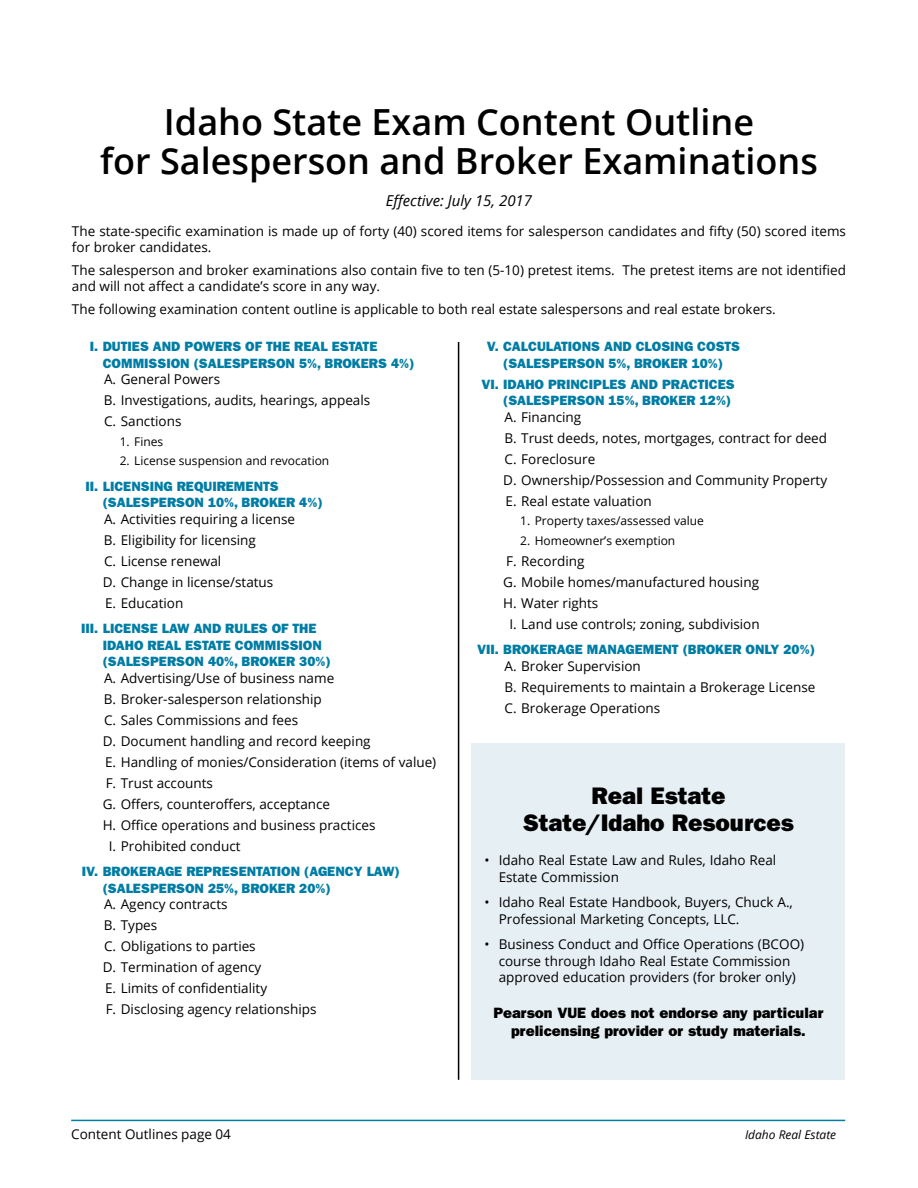
<style>
.page{position:relative;width:918px;height:1188px;background:#fff}
.page>*{position:absolute;margin:0;border:0;box-sizing:border-box;transform-origin:0 0}
.Outline_Head{font:600 36px/39px "Open Sans";color:#000;text-align:center}
.Bibliography{font:24px/27px "ITC Franklin Gothic Std Hvy";color:#000;text-align:center}
.BibliographyText{font:15px/18px "ITC Franklin Gothic Std Hvy";color:#000;text-align:center}
.Outline_Effective_Da{font:italic 15px "Open Sans";color:#000}
.Content_Outlines_Par{font:13.5px/16.5px "Open Sans";color:#000}
.t1{font:13.5px/16.5px "ITC Franklin Gothic Std Hvy";color:#007da5}
.table_footnote{font:13.5px "Open Sans";color:#000}
.t2{font:12px "Open Sans";color:#000}
.table_footnote-2{font:italic 12px "Open Sans";color:#000}
</style>
<div class="page">
<hr style="left:458px;top:342px;width:1px;height:738px;background:#000">
<hr style="left:71px;top:1120px;width:774px;height:1px;background:#007da5">
<div style="left:472px;top:743px;width:373px;height:337px;background:#e6eff3"></div>
<p class="Outline_Head" style="left:100px;top:102px;width:719px">Idaho State Exam Content Outline<br>for Salesperson and Broker Examinations</p>
<p class="Outline_Effective_Da" style="left:386px;top:190px;width:148px">Effective: July 15, 2017</p>
<p class="Content_Outlines_Par" style="left:72px;top:222px;width:776px">The state-specific examination is made up of forty (40) scored items for salesperson candidates and fifty (50) scored items for broker candidates.</p>
<p class="Content_Outlines_Par" style="left:72px;top:261px;width:776px">The salesperson and broker examinations also contain five to ten (5-10) pretest items. The pretest items are not identified and will not affect a candidate’s score in any way.</p>
<p class="Content_Outlines_Par" style="left:72px;top:300px;width:705px">The following examination content outline is applicable to both real estate salespersons and real estate brokers.</p>
<p class="t1" style="left:103px;top:338px;width:313px;text-indent:-13px">I. DUTIES AND POWERS OF THE REAL ESTATE<br>COMMISSION (SALESPERSON 5%, BROKERS 4%)</p>
<p class="Content_Outlines_Par" style="left:104px;top:371px;width:118px">A. General Powers</p>
<p class="Content_Outlines_Par" style="left:104px;top:392px;width:268px">B. Investigations, audits, hearings, appeals</p>
<p class="Content_Outlines_Par" style="left:104px;top:413px;width:79px">C. Sanctions</p>
<p class="t2" style="left:120px;top:433px;width:45px">1. Fines</p>
<p class="t2" style="left:120px;top:453px;width:211px">2. License suspension and revocation</p>
<p class="t1" style="left:103px;top:478px;width:221px;text-indent:-17px">II. LICENSING REQUIREMENTS (SALESPERSON 10%, BROKER 4%)</p>
<p class="Content_Outlines_Par" style="left:104px;top:510px;width:193px">A. Activities requiring a license</p>
<p class="Content_Outlines_Par" style="left:104px;top:531px;width:154px">B. Eligibility for licensing</p>
<p class="Content_Outlines_Par" style="left:104px;top:552px;width:119px">C. License renewal</p>
<p class="Content_Outlines_Par" style="left:103px;top:573px;width:172px">D. Change in license/status</p>
<p class="Content_Outlines_Par" style="left:105px;top:594px;width:80px">E. Education</p>
<p class="t1" style="left:103px;top:620px;width:229px;text-indent:-22px">III. LICENSE LAW AND RULES OF THE<br>IDAHO REAL ESTATE COMMISSION (SALESPERSON 40%, BROKER 30%)</p>
<p class="Content_Outlines_Par" style="left:104px;top:669px;width:232px">A. Advertising/Use of business name</p>
<p class="Content_Outlines_Par" style="left:104px;top:690px;width:219px">B. Broker-salesperson relationship</p>
<p class="Content_Outlines_Par" style="left:104px;top:711px;width:196px">C. Sales Commissions and fees</p>
<p class="Content_Outlines_Par" style="left:103px;top:732px;width:269px">D. Document handling and record keeping</p>
<p class="Content_Outlines_Par" style="left:105px;top:753px;width:333px">E. Handling of monies/Consideration (items of value)</p>
<p class="Content_Outlines_Par" style="left:106px;top:774px;width:109px">F. Trust accounts</p>
<p class="Content_Outlines_Par" style="left:103px;top:795px;width:229px">G. Offers, counteroffers, acceptance</p>
<p class="Content_Outlines_Par" style="left:103px;top:816px;width:274px">H. Office operations and business practices</p>
<p class="Content_Outlines_Par" style="left:109px;top:837px;width:133px">I. Prohibited conduct</p>
<p class="t1" style="left:103px;top:863px;width:298px;text-indent:-21px">IV. BROKERAGE REPRESENTATION (AGENCY LAW) (SALESPERSON 25%, BROKER 20%)</p>
<p class="Content_Outlines_Par" style="left:104px;top:896px;width:125px">A. Agency contracts</p>
<p class="Content_Outlines_Par" style="left:104px;top:917px;width:55px">B. Types</p>
<p class="Content_Outlines_Par" style="left:104px;top:938px;width:153px">C. Obligations to parties</p>
<p class="Content_Outlines_Par" style="left:103px;top:959px;width:160px">D. Termination of agency</p>
<p class="Content_Outlines_Par" style="left:105px;top:980px;width:164px">E. Limits of confidentiality</p>
<p class="Content_Outlines_Par" style="left:106px;top:1001px;width:212px">F. Disclosing agency relationships</p>
<p class="t1" style="left:487px;top:338px;width:255px;text-align:center">V. CALCULATIONS AND CLOSING COSTS (SALESPERSON 5%, BROKER 10%)</p>
<p class="t1" style="left:481px;top:376px;width:255px;text-align:right">VI. IDAHO PRINCIPLES AND PRACTICES (SALESPERSON 15%, BROKER 12%)</p>
<p class="Content_Outlines_Par" style="left:505px;top:408px;width:78px">A. Financing</p>
<p class="Content_Outlines_Par" style="left:504px;top:429px;width:324px">B. Trust deeds, notes, mortgages, contract for deed</p>
<p class="Content_Outlines_Par" style="left:505px;top:450px;width:92px">C. Foreclosure</p>
<p class="Content_Outlines_Par" style="left:503px;top:471px;width:325px">D. Ownership/Possession and Community Property</p>
<p class="Content_Outlines_Par" style="left:506px;top:492px;width:148px">E. Real estate valuation</p>
<p class="t2" style="left:520px;top:513px;width:185px">1. Property taxes/assessed value</p>
<p class="t2" style="left:520px;top:532px;width:157px">2. Homeowner’s exemption</p>
<p class="Content_Outlines_Par" style="left:506px;top:552px;width:80px">F. Recording</p>
<p class="Content_Outlines_Par" style="left:503px;top:573px;width:257px">G. Mobile homes/manufactured housing</p>
<p class="Content_Outlines_Par" style="left:503px;top:594px;width:97px">H. Water rights</p>
<p class="Content_Outlines_Par" style="left:509px;top:615px;width:252px">I. Land use controls; zoning, subdivision</p>
<p class="t1" style="left:477px;top:641px;width:339px">VII. BROKERAGE MANAGEMENT (BROKER ONLY 20%)</p>
<p class="Content_Outlines_Par" style="left:505px;top:657px;width:138px">A. Broker Supervision</p>
<p class="Content_Outlines_Par" style="left:504px;top:678px;width:312px">B. Requirements to maintain a Brokerage License</p>
<p class="Content_Outlines_Par" style="left:505px;top:699px;width:157px">C. Brokerage Operations</p>
<p class="Bibliography" style="left:523px;top:782px;width:272px">Real Estate<br>State/Idaho Resources</p>
<p class="Content_Outlines_Par" style="left:499px;top:852px;width:279px;text-indent:-14px">• Idaho Real Estate Law and Rules, Idaho Real<br>Estate Commission</p>
<p class="Content_Outlines_Par" style="left:499px;top:894px;width:296px;text-indent:-14px">• Idaho Real Estate Handbook, Buyers, Chuck A.,<br>Professional Marketing Concepts, LLC.</p>
<p class="Content_Outlines_Par" style="left:485px;top:936px;width:321px;text-align:center">• Business Conduct and Office Operations (BCOO) course through Idaho Real Estate Commission approved education providers (for broker only)</p>
<p class="BibliographyText" style="left:494px;top:1004px;width:331px">Pearson VUE does not endorse any particular prelicensing provider or study materials.</p>
<p class="table_footnote" style="left:71px;top:1125px;width:161px">Content Outlines page 04</p>
<p class="table_footnote-2" style="left:745px;top:1127px;width:93px">Idaho Real Estate</p>
</div>
